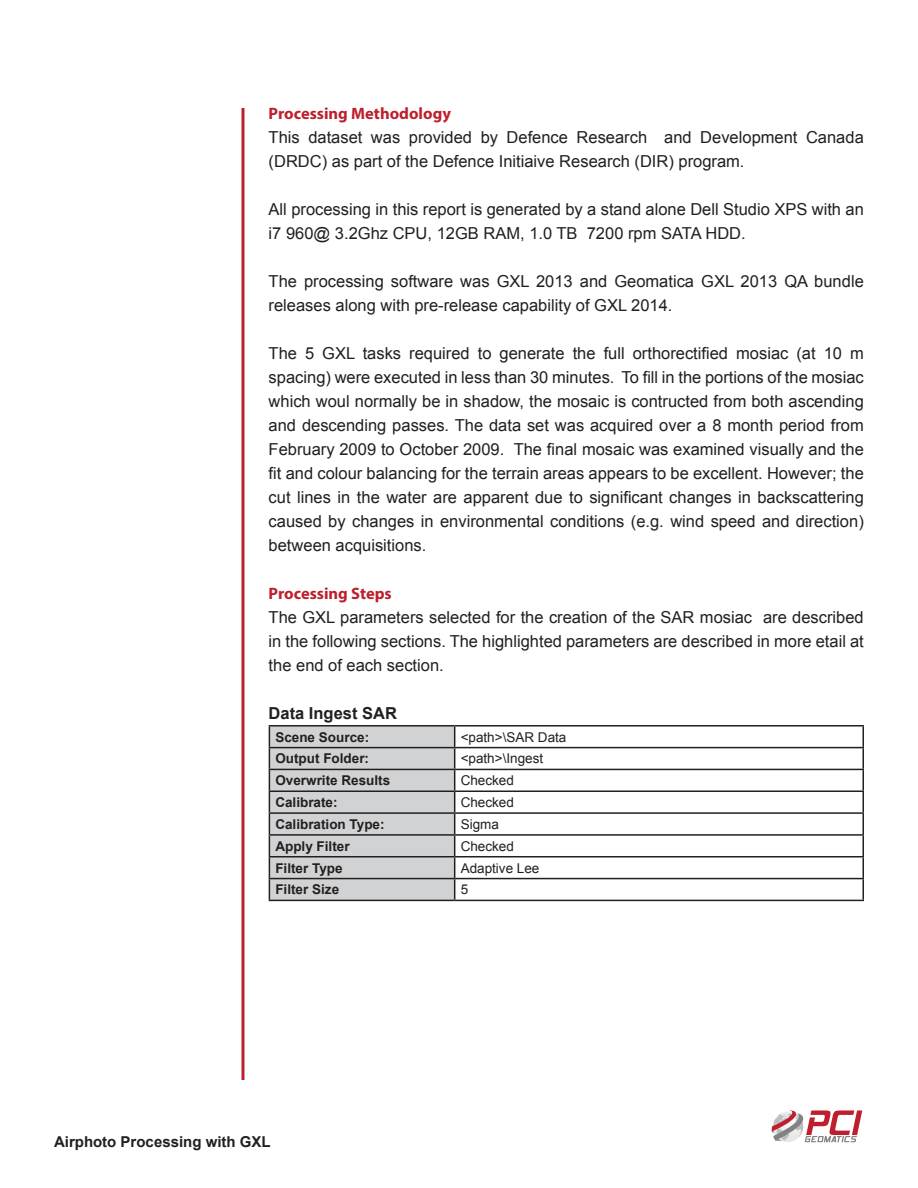
<style>
.page{position:relative;width:918px;height:1188px;background:#fff}
.page>*{position:absolute;margin:0;border:0;box-sizing:border-box;transform-origin:0 0}
.t1{font:16.5px/24px "Arial";color:#221f1f}
.t2{font:700 16.5px "Myriad Pro";color:#bd202d}
.t3{font:700 16.5px "Arial";color:#221f1f}
.t4{font:700 15px "Arial";color:#221f1f}
.t5{font:700 13.5px "Arial";color:#221f1f}
.t6{font:13.5px "Arial";color:#221f1f}
</style>
<div class="page">
<svg style="left:772px;top:1111px;width:90px;height:31px"></svg>
<hr style="left:242px;top:108px;width:3px;height:972px;background:#bd202d">
<hr style="left:269px;top:725px;width:186px;height:2px;background:#221f1f">
<hr style="left:455px;top:725px;width:409px;height:2px;background:#221f1f">
<hr style="left:455px;top:747px;width:409px;height:1px;background:#221f1f">
<hr style="left:455px;top:769px;width:409px;height:1px;background:#221f1f">
<hr style="left:455px;top:791px;width:409px;height:1px;background:#221f1f">
<hr style="left:455px;top:812px;width:409px;height:2px;background:#221f1f">
<hr style="left:455px;top:834px;width:409px;height:2px;background:#221f1f">
<hr style="left:455px;top:856px;width:409px;height:1px;background:#221f1f">
<hr style="left:455px;top:878px;width:409px;height:1px;background:#221f1f">
<svg style="left:269px;top:726px;width:186px;height:174px;background:#c3c4c6"></svg>
<svg style="left:863px;top:727px;width:1px;height:173px"></svg>
<hr style="left:269px;top:900px;width:186px;height:1px;background:#221f1f">
<hr style="left:455px;top:900px;width:409px;height:1px;background:#221f1f">
<p class="t2" style="left:269px;top:107px;width:184px">Processing Methodology</p>
<p class="t1" style="left:269px;top:127px;width:597px">This dataset was provided by Defence Research and Development Canada (DRDC) as part of the Defence Initiaive Research (DIR) program.</p>
<p class="t1" style="left:269px;top:197px;width:597px">All processing in this report is generated by a stand alone Dell Studio XPS with an i7 960@ 3.2Ghz CPU, 12GB RAM, 1.0 TB 7200 rpm SATA HDD.</p>
<p class="t1" style="left:269px;top:269px;width:597px">The processing software was GXL 2013 and Geomatica GXL 2013 QA bundle releases along with pre-release capability of GXL 2014.</p>
<p class="t1" style="left:269px;top:341px;width:597px;text-align:justify">The 5 GXL tasks required to generate the full orthorecti昀椀ed mosiac (at 10 m spacing) were executed in less than 30 minutes. To 昀椀ll in the portions of the mosiac which woul normally be in shadow, the mosaic is contructed from both ascending and descending passes. The data set was acquired over a 8 month period from February 2009 to October 2009. The 昀椀nal mosaic was examined visually and the昀椀t and colour balancing for the terrain areas appears to be excellent. However; the cut lines in the water are apparent due to signi昀椀cant changes in backscattering caused by changes in environmental conditions (e.g. wind speed and direction) between acquisitions.</p>
<p class="t2" style="left:269px;top:587px;width:125px">Processing Steps</p>
<p class="t1" style="left:269px;top:606px;width:597px;text-align:justify">The GXL parameters selected for the creation of the SAR mosiac are described in the following sections. The highlighted parameters are described in more etail at the end of each section.</p>
<p class="t3" style="left:269px;top:707px;width:130px">Data Ingest SAR</p>
<p class="t5" style="left:275px;top:732px;width:95px">Scene Source:</p>
<p class="t6" style="left:461px;top:728px;width:107px">&lt;path&gt;\SAR Data</p>
<p class="t5" style="left:275px;top:754px;width:95px">Output Folder:</p>
<p class="t6" style="left:461px;top:754px;width:84px">&lt;path&gt;\Ingest</p>
<p class="t5" style="left:275px;top:775px;width:116px">Overwrite Results</p>
<p class="t6" style="left:461px;top:775px;width:55px">Checked</p>
<p class="t5" style="left:275px;top:797px;width:64px">Calibrate:</p>
<p class="t6" style="left:461px;top:797px;width:55px">Checked</p>
<p class="t5" style="left:275px;top:819px;width:111px">Calibration Type:</p>
<p class="t6" style="left:461px;top:815px;width:40px">Sigma</p>
<p class="t5" style="left:275px;top:841px;width:76px">Apply Filter</p>
<p class="t6" style="left:461px;top:841px;width:55px">Checked</p>
<p class="t5" style="left:275px;top:863px;width:69px">Filter Type</p>
<p class="t6" style="left:461px;top:859px;width:80px">Adaptive Lee</p>
<p class="t5" style="left:275px;top:885px;width:65px">Filter Size</p>
<p class="t6" style="left:461px;top:885px;width:9px">5</p>
<p class="t4" style="left:54px;top:1136px;width:218px">Airphoto Processing with GXL</p>
</div>
